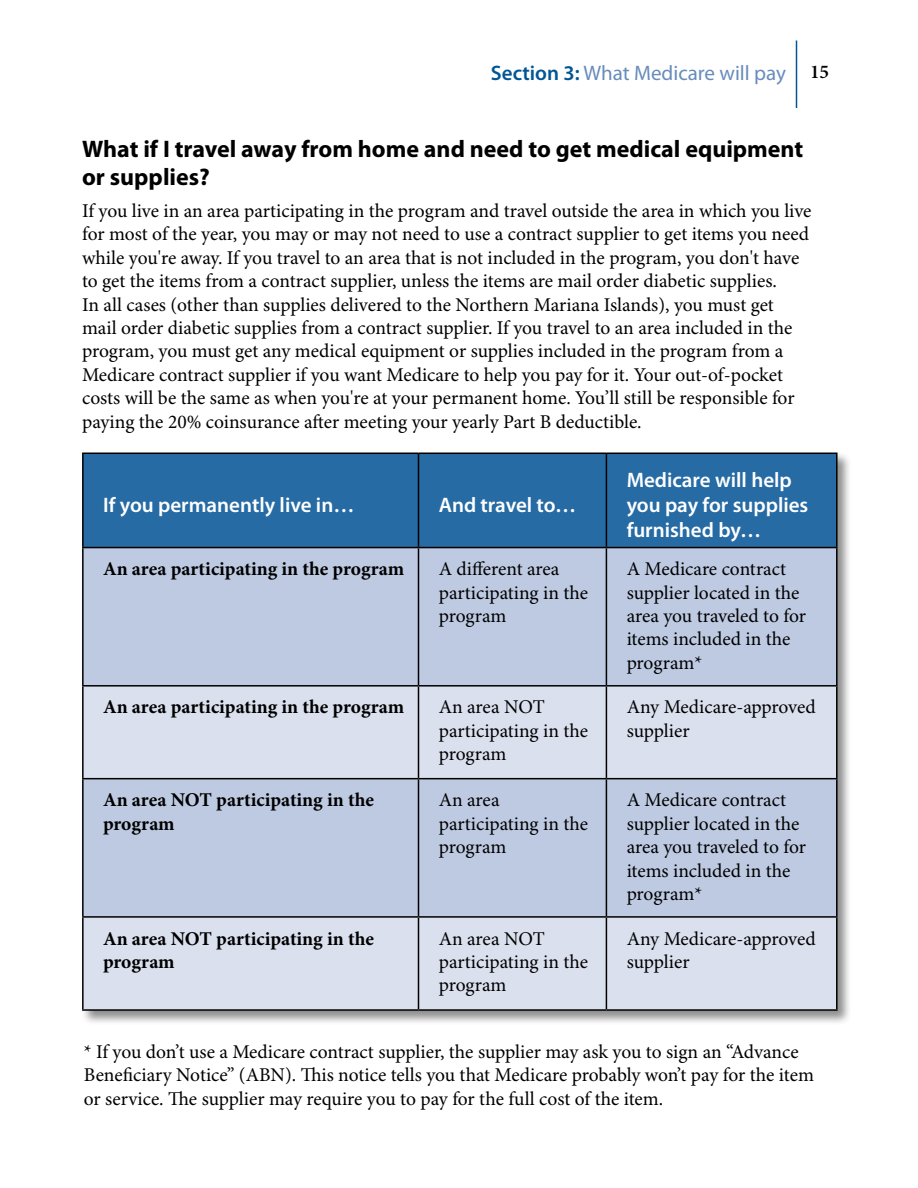
<style>
.page{position:relative;width:918px;height:1188px;background:#fff}
.page>*{position:absolute;margin:0;border:0;box-sizing:border-box;transform-origin:0 0}
.Heading_2{font:700 24px/28.8px "Myriad Pro";color:#000}
.TOC_1{font:600 21px/25.2px "Myriad Pro";color:#fff}
.t1{font:21px "Myriad Pro";color:#688cbc}
.Body_Text_13{font:19.5px/23.4px "Minion Pro";letter-spacing:-.005em;color:#000}
.Heading_3{font:700 19.5px/23.4px "Minion Pro";letter-spacing:-.005em;color:#000}
.s1{font-weight:600;color:#005695}
.s2{font-family:"Minion Pro";font-weight:600;font-size:19.5px;color:#000}
</style>
<div class="page">
<hr style="left:796px;top:40px;width:1px;height:68px;background:#005695">
<div style="left:80px;top:451px;width:772px;height:574px;background:#000;opacity:.45"></div>
<div style="left:84px;top:454px;width:752px;height:93px;background:#276ba5"></div>
<div style="left:84px;top:548px;width:752px;height:137px;background:#bdcae2"></div>
<svg style="left:84px;top:687px;width:752px;height:322px;fill:#dae0ee"></svg>
<hr style="left:82px;top:453px;width:336px;height:1px;background:#000">
<hr style="left:82px;top:454px;width:2px;height:93px;background:#000">
<hr style="left:418px;top:453px;width:188px;height:1px;background:#000">
<hr style="left:418px;top:454px;width:1px;height:93px;background:#000">
<hr style="left:606px;top:453px;width:232px;height:1px;background:#000">
<hr style="left:606px;top:454px;width:1px;height:93px;background:#000">
<hr style="left:836px;top:454px;width:2px;height:93px;background:#000">
<hr style="left:82px;top:547px;width:336px;height:1px;background:#000">
<hr style="left:82px;top:548px;width:2px;height:137px;background:#000">
<hr style="left:418px;top:547px;width:188px;height:1px;background:#000">
<hr style="left:418px;top:548px;width:1px;height:137px;background:#000">
<hr style="left:606px;top:547px;width:232px;height:1px;background:#000">
<hr style="left:606px;top:548px;width:1px;height:137px;background:#000">
<hr style="left:836px;top:548px;width:2px;height:137px;background:#000">
<hr style="left:82px;top:685px;width:336px;height:2px;background:#000">
<hr style="left:82px;top:687px;width:2px;height:91px;background:#000">
<hr style="left:418px;top:685px;width:188px;height:2px;background:#000">
<hr style="left:418px;top:687px;width:1px;height:91px;background:#000">
<hr style="left:606px;top:685px;width:232px;height:2px;background:#000">
<hr style="left:606px;top:687px;width:1px;height:91px;background:#000">
<hr style="left:836px;top:687px;width:2px;height:91px;background:#000">
<hr style="left:82px;top:778px;width:336px;height:1px;background:#000">
<hr style="left:82px;top:779px;width:2px;height:137px;background:#000">
<hr style="left:418px;top:778px;width:188px;height:1px;background:#000">
<hr style="left:418px;top:779px;width:1px;height:137px;background:#000">
<hr style="left:606px;top:778px;width:232px;height:1px;background:#000">
<hr style="left:606px;top:779px;width:1px;height:137px;background:#000">
<hr style="left:836px;top:779px;width:2px;height:137px;background:#000">
<hr style="left:82px;top:916px;width:336px;height:2px;background:#000">
<hr style="left:82px;top:918px;width:2px;height:91px;background:#000">
<hr style="left:418px;top:916px;width:188px;height:2px;background:#000">
<hr style="left:418px;top:918px;width:1px;height:91px;background:#000">
<hr style="left:606px;top:916px;width:232px;height:2px;background:#000">
<hr style="left:606px;top:918px;width:1px;height:91px;background:#000">
<hr style="left:836px;top:918px;width:2px;height:91px;background:#000">
<hr style="left:82px;top:1009px;width:336px;height:2px;background:#000">
<hr style="left:418px;top:1009px;width:188px;height:2px;background:#000">
<hr style="left:606px;top:1009px;width:232px;height:2px;background:#000">
<p class="t1" style="left:491px;top:61px;width:340px"><span class="s1">Section 3:</span> What Medicare will pay <span class="s2">15</span></p>
<p class="Heading_2" style="left:82px;top:135px;width:723px">What if I travel away from home and need to get medical equipment or supplies?</p>
<p class="Body_Text_13" style="left:82px;top:200px;width:731px">If you live in an area participating in the program and travel outside the area in which you live for most of the year, you may or may not need to use a contract supplier to get items you need while you're away. If you travel to an area that is not included in the program, you don't have to get the items from a contract supplier, unless the items are mail order diabetic supplies.<br>In all cases (other than supplies delivered to the Northern Mariana Islands), you must get mail order diabetic supplies from a contract supplier. If you travel to an area included in the program, you must get any medical equipment or supplies included in the program from a Medicare contract supplier if you want Medicare to help you pay for it. Your out-of-pocket costs will be the same as when you're at your permanent home. You’ll still be responsible for paying the 20% coinsurance after meeting your yearly Part B deductible.</p>
<p class="TOC_1" style="left:103px;top:493px;width:253px">If you permanently live in…</p>
<p class="TOC_1" style="left:439px;top:493px;width:139px">And travel to…</p>
<p class="TOC_1" style="left:627px;top:468px;width:183px">Medicare will help you pay for supplies furnished by…</p>
<p class="Heading_3" style="left:103px;top:558px;width:303px">An area participating in the program</p>
<p class="Body_Text_13" style="left:439px;top:558px;width:151px">A different area participating in the program</p>
<p class="Body_Text_13" style="left:627px;top:558px;width:181px">A Medicare contract supplier located in the area you traveled to for items included in the program*</p>
<p class="Heading_3" style="left:103px;top:696px;width:303px">An area participating in the program</p>
<p class="Body_Text_13" style="left:439px;top:696px;width:151px">An area NOT participating in the program</p>
<p class="Body_Text_13" style="left:627px;top:696px;width:191px">Any Medicare-approved supplier</p>
<p class="Heading_3" style="left:103px;top:789px;width:272px">An area NOT participating in the program</p>
<p class="Body_Text_13" style="left:439px;top:789px;width:151px">An area participating in the program</p>
<p class="Body_Text_13" style="left:627px;top:789px;width:181px">A Medicare contract supplier located in the area you traveled to for items included in the program*</p>
<p class="Heading_3" style="left:103px;top:927px;width:272px">An area NOT participating in the program</p>
<p class="Body_Text_13" style="left:439px;top:927px;width:151px">An area NOT participating in the program</p>
<p class="Body_Text_13" style="left:627px;top:927px;width:191px">Any Medicare-approved supplier</p>
<p class="Body_Text_13" style="left:84px;top:1041px;width:732px">* If you don’t use a Medicare contract supplier, the supplier may ask you to sign an “Advance<br>Beneficiary Notice” (ABN). This notice tells you that Medicare probably won’t pay for the item or service. The supplier may require you to pay for the full cost of the item.</p>
</div>
